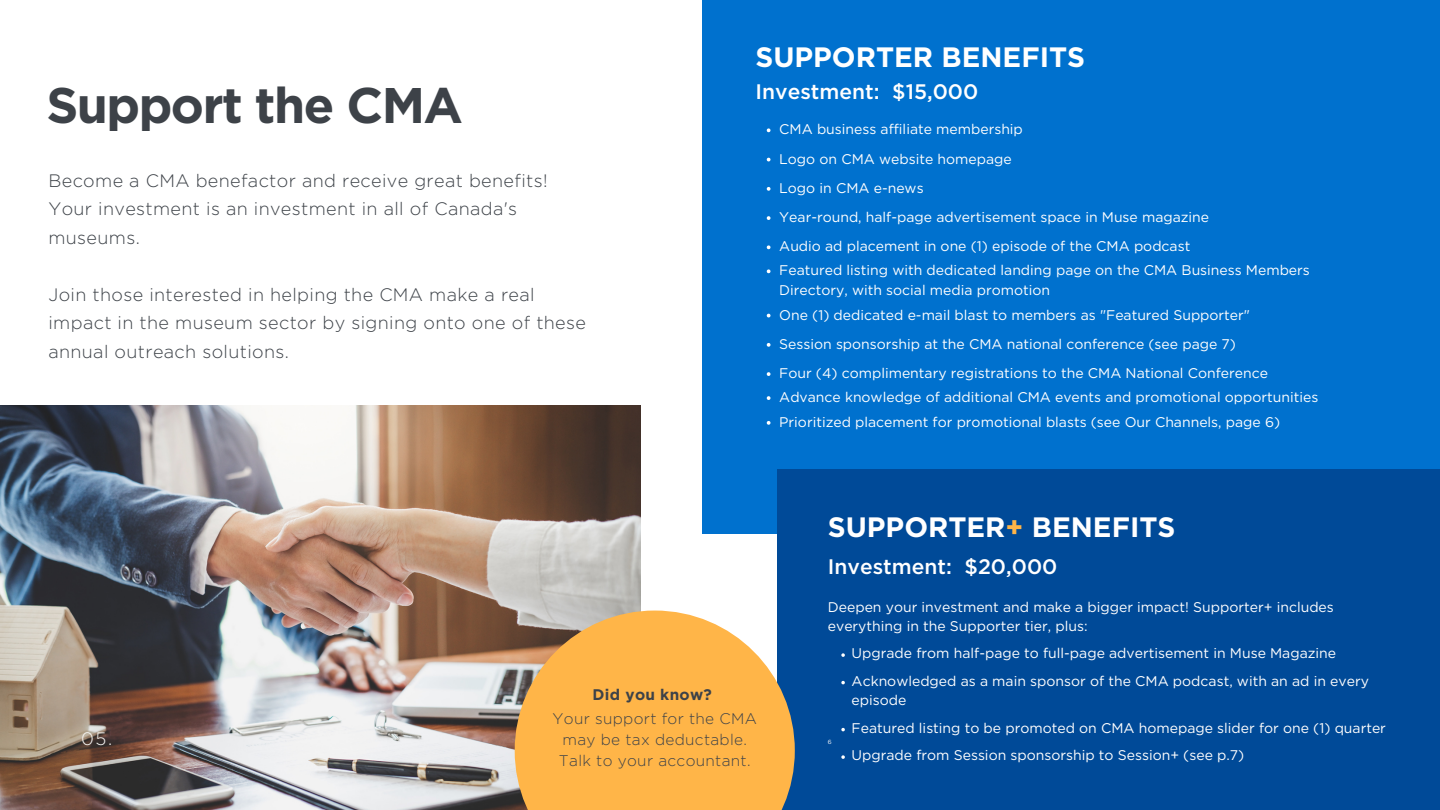
<style>
.page{position:relative;width:1440px;height:810px;background:#fff}
.page>*{position:absolute;margin:0;border:0;box-sizing:border-box;transform-origin:0 0}
.t1{font:700 50px "Gotham";letter-spacing:-.03em;color:#3d4248}
.t2{font:700 28px "Gotham";color:#fff}
.t3{font:500 21px "Gotham";color:#fff}
.t4{font:300 18px/28.5px "Gotham";letter-spacing:.02em;color:#3d4248}
.t5{font:300 18px "Gotham";color:#f7f6f4}
.t6{font:300 15.4px/21px "Gotham";letter-spacing:.02em;color:#3d4248;text-align:center}
.t7{font:700 15.4px "Gotham";letter-spacing:.02em;color:#3d4248}
.t8{font:14px/29.2px "Gotham";color:#fff}
.t9{font:6px "Gotham";color:#fff}
.s1{color:#ffb548}
</style>
<div class="page">
<div style="left:702px;top:0;width:738px;height:533px;background:#0071ce"></div>
<div style="left:777px;top:469px;width:663px;height:341px;background:#004a98"></div>
<img style="left:0;top:405px;width:640px;height:405px">
<svg style="left:515px;top:611px;width:280px;height:199px;background:#eeb157"></svg>
<svg style="left:767px;top:128px;width:4px;height:4px"></svg>
<svg style="left:767px;top:158px;width:4px;height:3px"></svg>
<svg style="left:767px;top:187px;width:4px;height:4px"></svg>
<svg style="left:767px;top:216px;width:4px;height:4px"></svg>
<svg style="left:767px;top:245px;width:4px;height:4px"></svg>
<svg style="left:767px;top:269px;width:4px;height:4px"></svg>
<svg style="left:767px;top:314px;width:4px;height:3px"></svg>
<svg style="left:767px;top:343px;width:4px;height:4px"></svg>
<svg style="left:767px;top:372px;width:4px;height:4px"></svg>
<svg style="left:767px;top:396px;width:4px;height:4px"></svg>
<svg style="left:767px;top:421px;width:4px;height:4px"></svg>
<svg style="left:841px;top:653px;width:4px;height:4px"></svg>
<svg style="left:841px;top:681px;width:4px;height:3px"></svg>
<svg style="left:841px;top:728px;width:4px;height:3px"></svg>
<svg style="left:841px;top:755px;width:4px;height:4px"></svg>
<h1 class="t1" style="left:46px;top:83px;width:418px">Support the CMA</h1>
<p class="t4" style="left:48px;top:167px;width:501px">Become a CMA benefactor and receive great benefits!<br>Your investment is an investment in all of Canada's museums.</p>
<p class="t4" style="left:48px;top:281px;width:539px">Join those interested in helping the CMA make a real impact in the museum sector by signing onto one of these annual outreach solutions.</p>
<h2 class="t2" style="left:756px;top:45px;width:331px">SUPPORTER BENEFITS</h2>
<h3 class="t3" style="left:756px;top:82px;width:224px">Investment: $15,000</h3>
<p class="t8" style="left:779px;top:116px;width:431px">CMA business affiliate membership<br>Logo on CMA website homepage<br>Logo in CMA e-news<br>Year-round, half-page advertisement space in Muse magazine Audio ad placement in one (1) episode of the CMA podcast</p>
<p class="t8" style="left:779px;top:262px;width:532px;line-height:19.5px">Featured listing with dedicated landing page on the CMA Business Members<br>Directory, with social media promotion</p>
<p class="t8" style="left:779px;top:301px;width:490px">One (1) dedicated e-mail blast to members as "Featured Supporter"<br>Session sponsorship at the CMA national conference (see page 7)<br>Four (4) complimentary registrations to the CMA National Conference</p>
<p class="t8" style="left:779px;top:386px;width:541px;line-height:24.8px">Advance knowledge of additional CMA events and promotional opportunities<br>Prioritized placement for promotional blasts (see Our Channels, page 6)</p>
<h2 class="t2" style="left:828px;top:515px;width:349px">SUPPORTER<span class="s1">+</span> BENEFITS</h2>
<h3 class="t3" style="left:828px;top:557px;width:231px">Investment: $20,000</h3>
<p class="t8" style="left:828px;top:599px;width:508px;line-height:19px">Deepen your investment and make a bigger impact! Supporter+ includes everything in the Supporter tier, plus:</p>
<p class="t5" style="left:81px;top:731px;width:33px">05.</p>
<p class="t7" style="left:593px;top:688px;width:121px">Did you know?</p>
<p class="t6" style="left:553px;top:709px;width:206px">Your support for the CMA may be tax deductable.<br>Talk to your accountant.</p>
<p class="t9" style="left:828px;top:740px;width:5px">6</p>
<p class="t8" style="left:852px;top:640px;width:519px;line-height:27.5px">Upgrade from half-page to full-page advertisement in Muse Magazine<br>Acknowledged as a main sponsor of the CMA podcast, with an ad in every</p>
<p class="t8" style="left:852px;top:687px;width:536px;line-height:27.5px">episode<br>Featured listing to be promoted on CMA homepage slider for one (1) quarter<br>Upgrade from Session sponsorship to Session+ (see p.7)</p>
</div>
